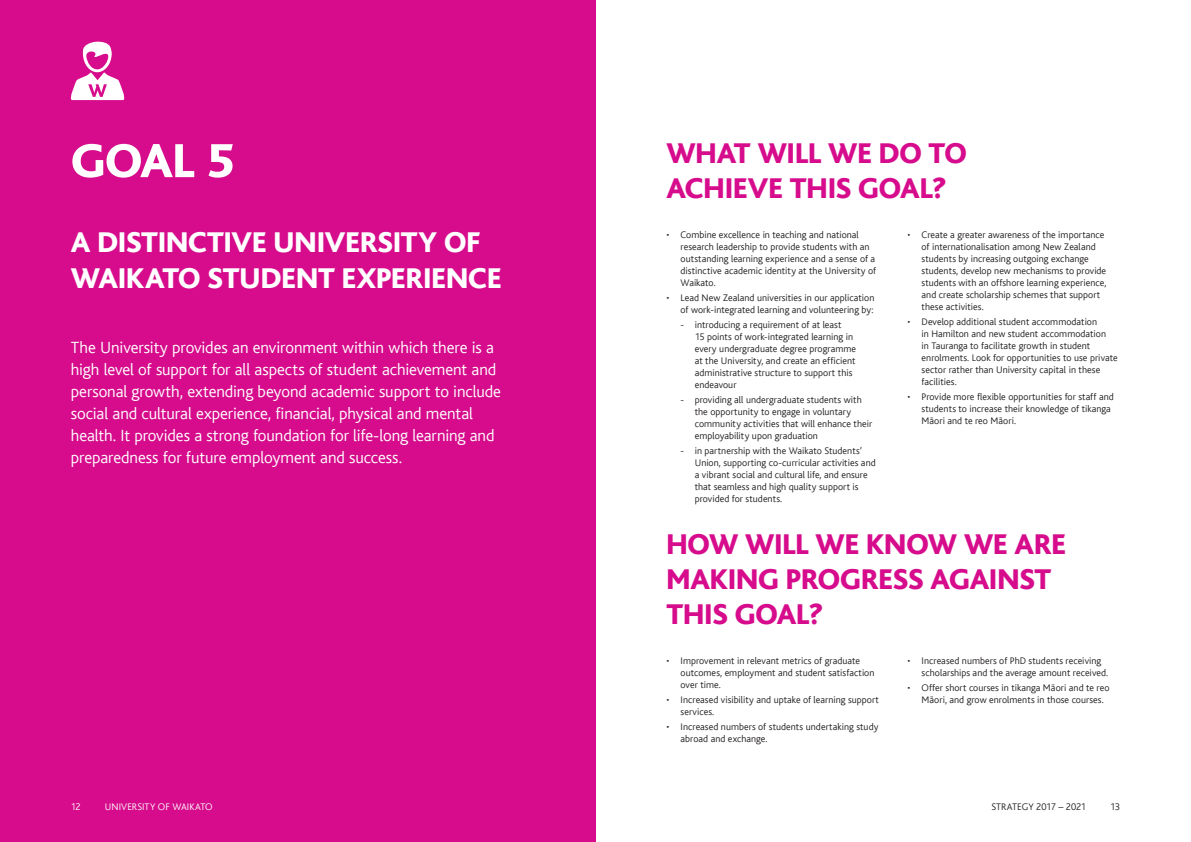
<style>
.page{position:relative;width:1191px;height:842px;background:#fff}
.page>*{position:absolute;margin:0;border:0;box-sizing:border-box;transform-origin:0 0}
.t1{font:50px "Bliss CE Heavy";color:#fff}
.t2{font:30px/35px "Bliss CE Heavy";letter-spacing:-.005em;color:#d60c8c}
.t3{font:30px/36px "Bliss CE Heavy";color:#fff}
.t4{font:17px/22px "Bliss CE Light";letter-spacing:-.005em;color:#fff}
.t5{font:10px/12px "Bliss CE Light";letter-spacing:.005em;color:#231f20}
.t6{font:10px "Bliss CE Light";letter-spacing:.005em;color:#fff}
</style>
<div class="page">
<div style="left:0;top:0;width:595px;height:842px;background:#d60c8c"></div>
<svg style="left:70px;top:41px;width:55px;height:59px"></svg>
<h1 class="t1" style="left:71px;top:134px;width:165px">GOAL 5</h1>
<h2 class="t2" style="left:666px;top:136px;width:302px">WHAT WILL WE DO TO<br>ACHIEVE THIS GOAL?</h2>
<p class="t5" style="left:680px;top:229px;width:197px;text-indent:-14px">• Combine excellence in teaching and national research leadership to provide students with an outstanding learning experience and a sense of a distinctive academic identity at the University of Waikato.</p>
<p class="t5" style="left:666px;top:292px;width:209px;text-align:right">• Lead New Zealand universities in our application of work-integrated learning and volunteering by:</p>
<p class="t5" style="left:694px;top:319px;width:163px;text-indent:-14px">- introducing a requirement of at least<br>15 points of work-integrated learning in every undergraduate degree programme at the University, and create an efficient administrative structure to support this endeavour</p>
<p class="t5" style="left:694px;top:394px;width:179px;text-indent:-14px">- providing all undergraduate students with the opportunity to engage in voluntary community activities that will enhance their employability upon graduation</p>
<p class="t5" style="left:694px;top:445px;width:182px;text-indent:-14px">- in partnership with the Waikato Students’ Union, supporting co-curricular activities and a vibrant social and cultural life, and ensure that seamless and high quality support is provided for students.</p>
<p class="t5" style="left:921px;top:229px;width:186px;text-indent:-14px">• Create a greater awareness of the importance of internationalisation among New Zealand students by increasing outgoing exchange students, develop new mechanisms to provide students with an offshore learning experience, and create scholarship schemes that support these activities.</p>
<p class="t5" style="left:921px;top:316px;width:198px;text-indent:-14px">• Develop additional student accommodation<br>in Hamilton and new student accommodation<br>in Tauranga to facilitate growth in student enrolments. Look for opportunities to use private sector rather than University capital in these facilities.</p>
<p class="t5" style="left:921px;top:391px;width:194px;text-indent:-14px">• Provide more flexible opportunities for staff and students to increase their knowledge of tikanga<br>Māori and te reo Māori.</p>
<h2 class="t3" style="left:71px;top:225px;width:432px">A DISTINCTIVE UNIVERSITY OF<br>WAIKATO STUDENT EXPERIENCE</h2>
<p class="t4" style="left:71px;top:336px;width:432px">The University provides an environment within which there is a high level of support for all aspects of student achievement and personal growth, extending beyond academic support to include social and cultural experience, financial, physical and mental health. It provides a strong foundation for life-long learning and preparedness for future employment and success.</p>
<h2 class="t2" style="left:666px;top:527px;width:401px">HOW WILL WE KNOW WE ARE<br>MAKING PROGRESS AGAINST<br>THIS GOAL?</h2>
<p class="t5" style="left:680px;top:655px;width:195px;text-indent:-14px">• Improvement in relevant metrics of graduate outcomes, employment and student satisfaction over time.</p>
<p class="t5" style="left:680px;top:694px;width:200px;text-indent:-14px">• Increased visibility and uptake of learning support services.</p>
<p class="t5" style="left:680px;top:721px;width:199px;text-indent:-14px">• Increased numbers of students undertaking study abroad and exchange.</p>
<p class="t5" style="left:921px;top:655px;width:188px;text-indent:-14px">• Increased numbers of PhD students receiving scholarships and the average amount received.</p>
<p class="t5" style="left:921px;top:682px;width:189px;text-indent:-14px">• Offer short courses in tikanga Māori and te reo<br>Māori, and grow enrolments in those courses.</p>
<p class="t6" style="left:71px;top:801px;width:11px">12</p>
<p class="t6" style="left:105px;top:801px;width:109px">UNIVERSITY OF WAIKATO</p>
<p class="t5" style="left:991px;top:801px;width:96px">STRATEGY 2017 – 2021</p>
<p class="t5" style="left:1110px;top:801px;width:11px">13</p>
</div>
